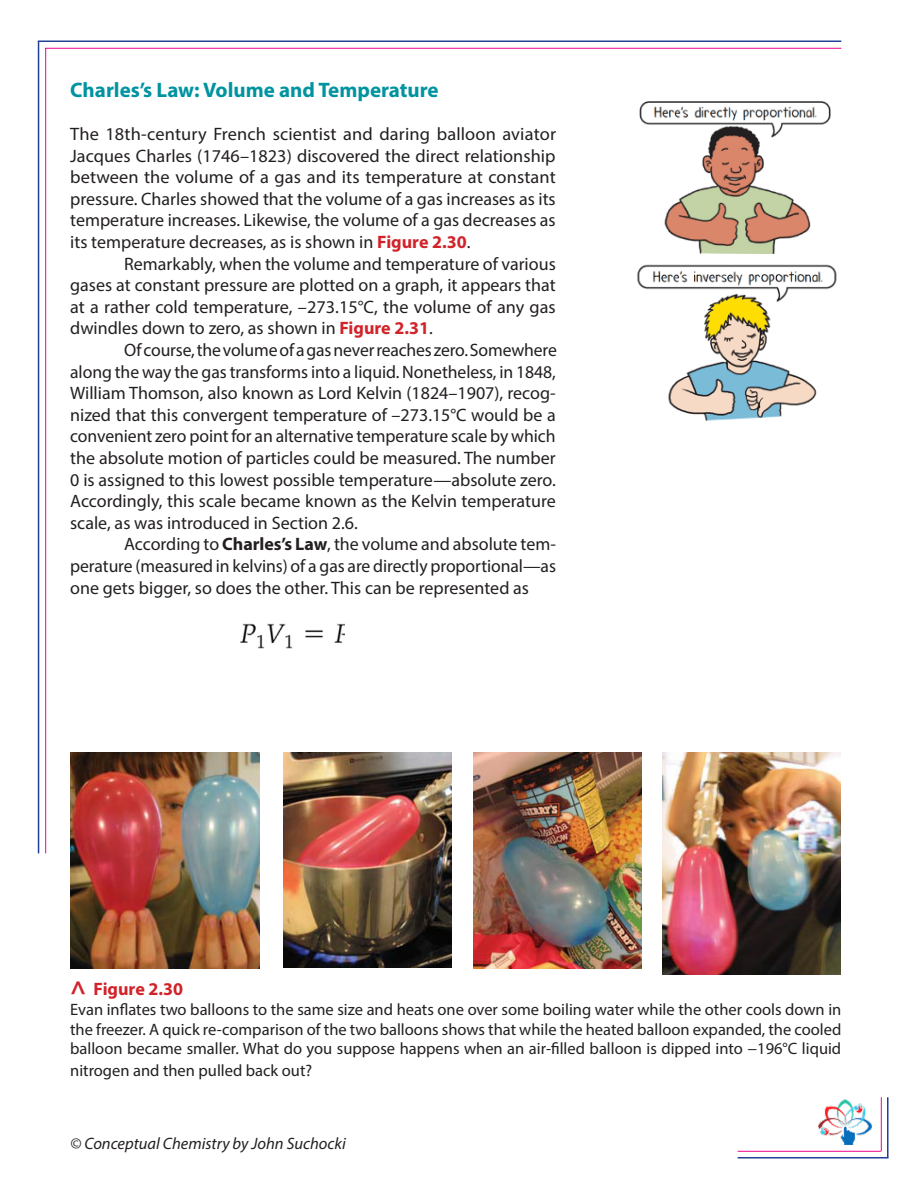
<style>
.page{position:relative;width:918px;height:1188px;background:#fff}
.page>*{position:absolute;margin:0;border:0;box-sizing:border-box;transform-origin:0 0}
.t1{font:700 21px "Myriad Pro";color:#0093a0}
.t2{font:18px/21.6px "Myriad Pro";color:#231f20;text-align:justify}
.t3{font:700 18px "Myriad Pro";color:#d1232a}
.t4{font:16.5px/19.8px "Myriad Pro";color:#231f20;text-align:justify}
.t5{font:italic 16.5px "Myriad Pro";color:#231f20}
.s1{font-weight:700;color:#d1232a}
.s2{font-weight:700}
.s3{font-size:27px}
</style>
<div class="page">
<img style="left:818px;top:1099px;width:53px;height:45px">
<hr style="left:38px;top:41px;width:1px;height:812px;background:#223f99">
<hr style="left:38px;top:40px;width:803px;height:2px;background:#223f99">
<hr style="left:45px;top:48px;width:1px;height:805px;background:#ed028c">
<hr style="left:45px;top:48px;width:796px;height:1px;background:#ed028c">
<hr style="left:887px;top:1097px;width:2px;height:61px;background:#223f99">
<hr style="left:738px;top:1157px;width:151px;height:2px;background:#223f99">
<hr style="left:881px;top:1097px;width:1px;height:54px;background:#ed028c">
<hr style="left:738px;top:1151px;width:143px;height:1px;background:#ed028c">
<img style="left:283px;top:752px;width:169px;height:216px">
<img style="left:473px;top:752px;width:169px;height:217px">
<img style="left:663px;top:752px;width:178px;height:223px">
<img style="left:639px;top:101px;width:192px;height:153px">
<img style="left:637px;top:264px;width:200px;height:157px">
<img style="left:70px;top:752px;width:190px;height:217px">
<img style="left:240px;top:623px;width:105px;height:26px">
<p class="t1" style="left:70px;top:76px;width:370px">Charles’s Law: Volume and Temperature</p>
<p class="t2" style="left:70px;top:123px;width:487px">The 18th-century French scientist and daring balloon aviator Jacques Charles (1746–1823) discovered the direct relationship between the volume of a gas and its temperature at constant pressure. Charles showed that the volume of a gas increases as its temperature increases. Likewise, the volume of a gas decreases as its temperature decreases, as is shown in <span class="s1">Figure 2.30</span>.</p>
<p class="t2" style="left:70px;top:252px;width:487px;text-indent:54px">Remarkably, when the volume and temperature of various gases at constant pressure are plotted on a graph, it appears that at a rather cold temperature, –273.15°C, the volume of any gas dwindles down to zero, as shown in <span class="s1">Figure 2.31</span>.</p>
<p class="t2" style="left:70px;top:339px;width:488px;text-indent:54px">Of course, the volume of a gas never reaches zero. Somewhere along the way the gas transforms into a liquid. Nonetheless, in 1848, William Thomson, also known as Lord Kelvin (1824–1907), recog&shy;nized that this convergent temperature of –273.15°C would be a convenient zero point for an alternative temperature scale by which the absolute motion of particles could be measured. The number 0 is assigned to this lowest possible temperature—absolute zero.<br>Accordingly, this scale became known as the Kelvin temperature scale, as was introduced in Section 2.6.</p>
<p class="t2" style="left:70px;top:533px;width:487px;text-indent:54px">According to <span class="s2">Charles’s Law</span>, the volume and absolute tem&shy;perature (measured in kelvins) of a gas are directly proportional—as one gets bigger, so does the other. This can be represented as</p>
<p class="t3" style="left:70px;top:977px;width:114px"><span class="s3">^</span> Figure 2.30</p>
<p class="t4" style="left:70px;top:999px;width:773px">Evan inflates two balloons to the same size and heats one over some boiling water while the other cools down in the freezer. A quick re-comparison of the two balloons shows that while the heated balloon expanded, the cooled balloon became smaller. What do you suppose happens when an air-filled balloon is dipped into −196°C liquid</p>
<p class="t4" style="left:70px;top:1060px;width:243px">nitrogen and then pulled back out?</p>
<p class="t5" style="left:70px;top:1134px;width:277px">© Conceptual Chemistry by John Suchocki</p>
</div>
